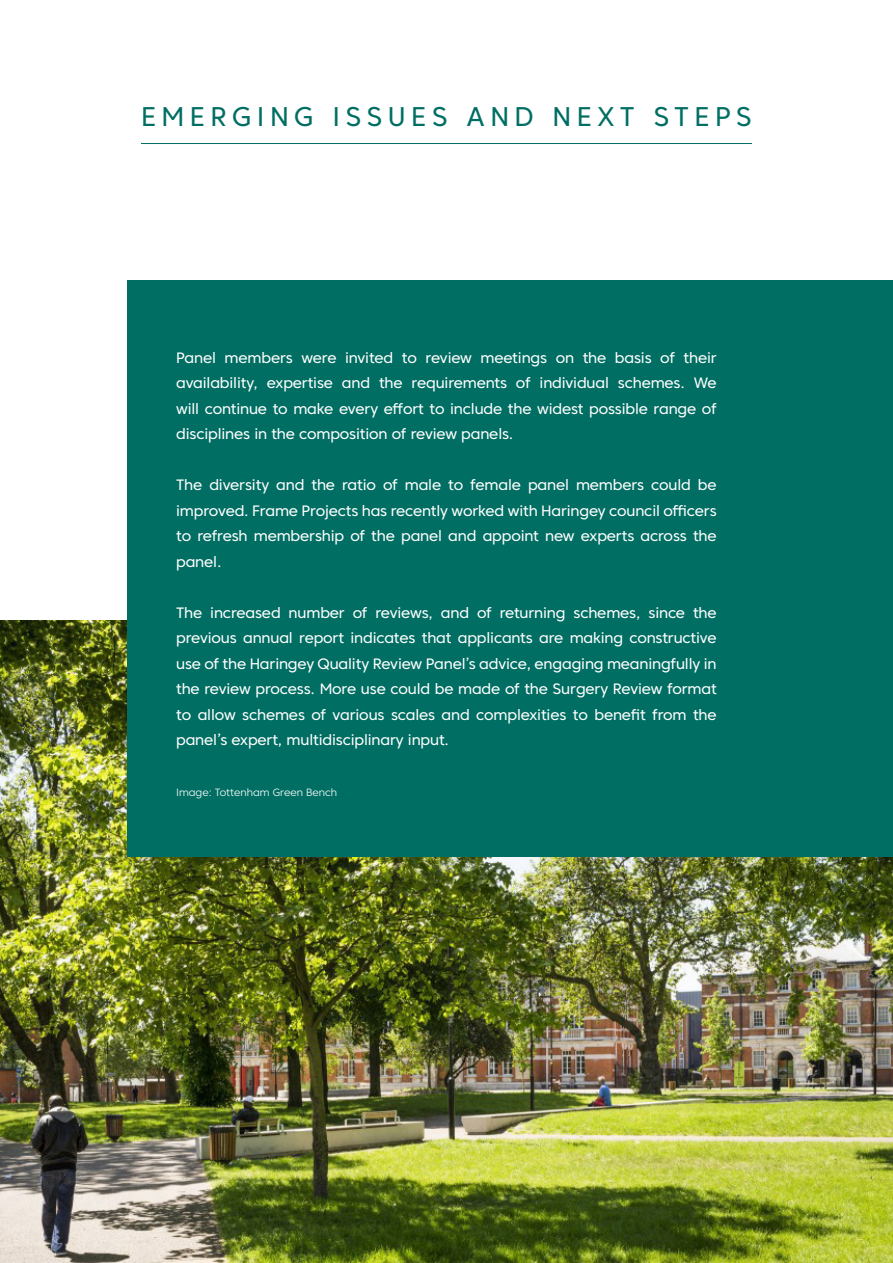
<style>
.page{position:relative;width:893px;height:1263px;background:#fff}
.page>*{position:absolute;margin:0;border:0;box-sizing:border-box;transform-origin:0 0}
.Main_text{font:27px "Core Sans C 45";letter-spacing:.2em;color:#006e63}
.Main_text-2{font:15px/25.5px "Core Sans C 45";letter-spacing:-.01em;color:#fff;text-align:justify}
.Main_text-3{font:300 10.5px "Core Sans C 35";color:#fff}
</style>
<div class="page">
<img style="left:0;top:621px;width:893px;height:642px">
<hr style="left:141px;top:143px;width:611px;height:1px;background:#006e63">
<div style="left:128px;top:281px;width:765px;height:576px;background:#006e63"></div>
<p class="Main_text" style="left:141px;top:99px;width:612px">EMERGING ISSUES AND NEXT STEPS</p>
<p class="Main_text-2" style="left:176px;top:344px;width:542px">Panel members were invited to review meetings on the basis of their availability, expertise and the requirements of individual schemes. We will continue to make every effort to include the widest possible range of disciplines in the composition of review panels.</p>
<p class="Main_text-2" style="left:176px;top:472px;width:542px">The diversity and the ratio of male to female panel members could be improved. Frame Projects has recently worked with Haringey council officers to refresh membership of the panel and appoint new experts across the panel.</p>
<p class="Main_text-2" style="left:176px;top:599px;width:542px">The increased number of reviews, and of returning schemes, since the previous annual report indicates that applicants are making constructive use of the Haringey Quality Review Panel’s advice, engaging meaningfully in the review process. More use could be made of the Surgery Review format to allow schemes of various scales and complexities to benefit from the panel’s expert, multidisciplinary input.</p>
<p class="Main_text-3" style="left:176px;top:786px;width:163px">Image: Tottenham Green Bench</p>
</div>
